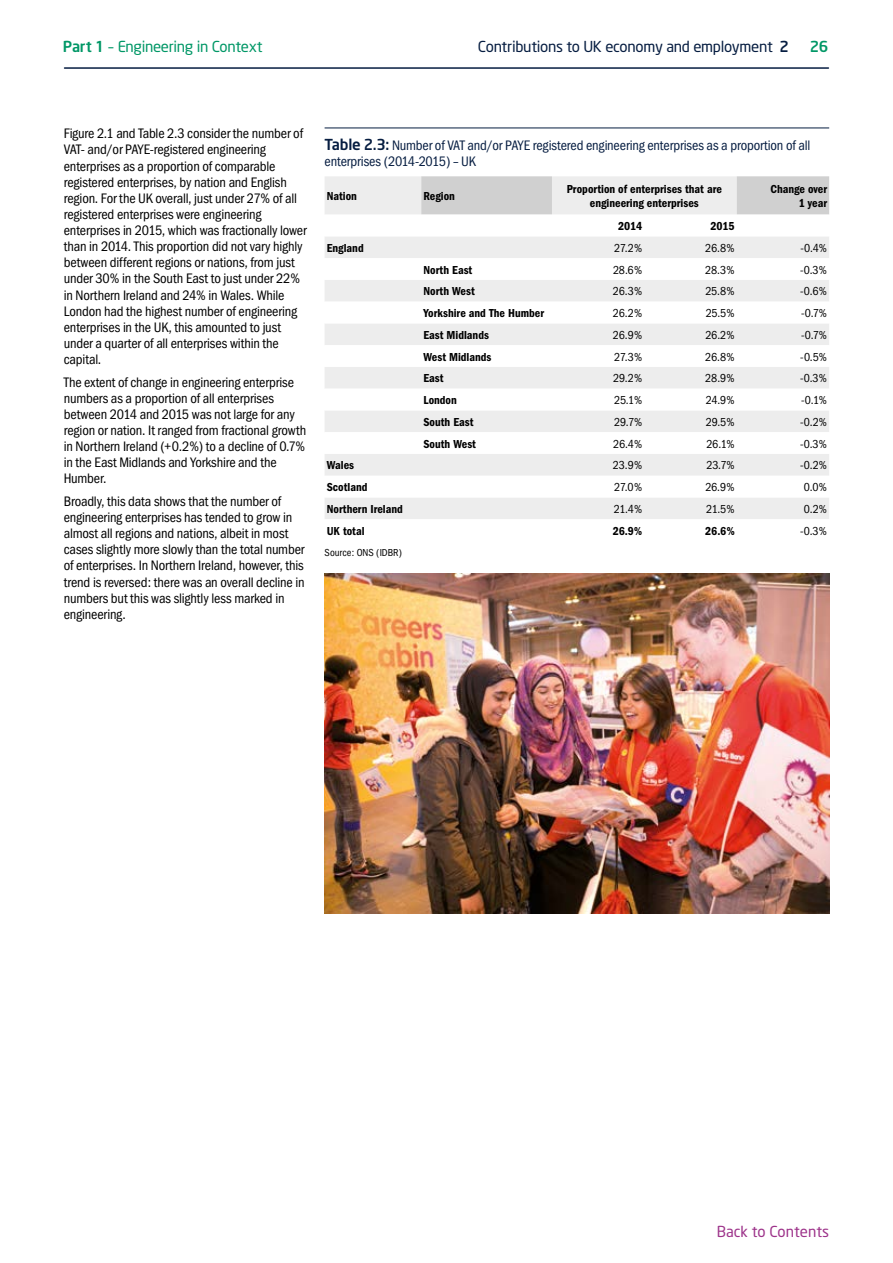
<style>
.page{position:relative;width:893px;height:1263px;background:#fff}
.page>*{position:absolute;margin:0;border:0;box-sizing:border-box;transform-origin:0 0}
.t1{font:15px "Neo Sans";letter-spacing:-.02em;color:#061d41}
.t2{font:15px "Neo Sans";letter-spacing:-.02em;color:#009766}
.t3{font:15px "Neo Sans";color:#9d338a}
.t4{font:500 15px "Neo Sans";color:#009766}
.main_text{font:condensed 14.25px/16.2px "Franklin Gothic";letter-spacing:-.01em;color:#000}
.fig_table_headers{font:condensed 14.25px/16.5px "Franklin Gothic";letter-spacing:-.01em;color:#061d41}
.table_body_RR{font:condensed 12px "Franklin Gothic";letter-spacing:-.02em;color:#000}
.table_body_RL{font:600 condensed 12px "Franklin Gothic";color:#000}
.table_headers_RL{font:600 condensed 12px/13.5px "Franklin Gothic";color:#000;text-align:center}
.table_headers_RR{font:600 condensed 12px/13.5px "Franklin Gothic";letter-spacing:-.005em;color:#000;text-align:right}
.table_headers_RR-2{font:condensed 12px "Franklin Gothic";color:#000}
.table_body_RR-2{font:600 condensed 12px "Franklin Gothic";color:#000}
.source{font:condensed 10.5px "Franklin Gothic";letter-spacing:-.005em;color:#000}
.s1{font-weight:500}
.s2{font-family:"Neo Sans";font-weight:500;font-stretch:normal;font-size:15px}
</style>
<div class="page">
<hr style="left:65px;top:67px;width:763px;height:2px;background:#061d41">
<hr style="left:325px;top:128px;width:504px;height:1px;background:#061d41">
<div style="left:325px;top:237px;width:504px;height:21px;background:#ededed"></div>
<svg style="left:325px;top:176px;width:504px;height:39px;background:#e0e0e0"></svg>
<svg style="left:325px;top:280px;width:504px;height:239px;fill:#ededed"></svg>
<img style="left:325px;top:573px;width:504px;height:340px">
<p class="t2" style="left:63px;top:37px;width:201px"><span class="s1">Part 1</span> – Engineering in Context</p>
<p class="t1" style="left:478px;top:37px;width:313px">Contributions to UK economy and employment <span class="s1">2</span></p>
<p class="t4" style="left:810px;top:40px;width:20px">26</p>
<p class="main_text" style="left:64px;top:126px;width:244px">Figure 2.1 and Table 2.3 consider the number of VAT- and/or PAYE-registered engineering enterprises as a proportion of comparable registered enterprises, by nation and English region. For the UK overall, just under 27% of all registered enterprises were engineering enterprises in 2015, which was fractionally lower than in 2014. This proportion did not vary highly between different regions or nations, from just under 30% in the South East to just under 22% in Northern Ireland and 24% in Wales. While London had the highest number of engineering enterprises in the UK, this amounted to just under a quarter of all enterprises within the capital.</p>
<p class="main_text" style="left:64px;top:374px;width:244px">The extent of change in engineering enterprise numbers as a proportion of all enterprises between 2014 and 2015 was not large for any region or nation. It ranged from fractional growth in Northern Ireland (+0.2%) to a decline of 0.7% in the East Midlands and Yorkshire and the Humber.</p>
<p class="main_text" style="left:64px;top:493px;width:242px">Broadly, this data shows that the number of engineering enterprises has tended to grow in almost all regions and nations, albeit in most cases slightly more slowly than the total number of enterprises. In Northern Ireland, however, this trend is reversed: there was an overall decline in numbers but this was slightly less marked in engineering.</p>
<p class="fig_table_headers" style="left:325px;top:137px;width:487px"><span class="s2">Table 2.3:</span> Number of VAT and/or PAYE registered engineering enterprises as a proportion of all enterprises (2014-2015) – UK</p>
<p class="table_headers_RR" style="left:327px;top:189px;width:32px">Nation</p>
<p class="table_headers_RL" style="left:423px;top:189px;width:33px">Region</p>
<p class="table_headers_RL" style="left:567px;top:183px;width:157px">Proportion of enterprises that are engineering enterprises</p>
<p class="table_headers_RR" style="left:770px;top:183px;width:58px">Change over<br>1 year</p>
<p class="table_headers_RR" style="left:618px;top:219px;width:26px">2014</p>
<p class="table_headers_RR" style="left:710px;top:219px;width:26px">2015</p>
<p class="table_headers_RL" style="left:327px;top:241px;width:39px">England</p>
<p class="table_headers_RR-2" style="left:614px;top:241px;width:30px">27.2%</p>
<p class="table_headers_RR-2" style="left:705px;top:241px;width:31px">26.8%</p>
<p class="table_headers_RR-2" style="left:800px;top:241px;width:28px">-0.4%</p>
<p class="table_body_RL" style="left:423px;top:263px;width:50px">North East</p>
<p class="table_body_RR" style="left:613px;top:263px;width:31px">28.6%</p>
<p class="table_body_RR" style="left:705px;top:263px;width:31px">28.3%</p>
<p class="table_body_RR" style="left:800px;top:263px;width:29px">-0.3%</p>
<p class="table_body_RL" style="left:423px;top:284px;width:53px">North West</p>
<p class="table_body_RR" style="left:613px;top:285px;width:31px">26.3%</p>
<p class="table_body_RR" style="left:705px;top:285px;width:31px">25.8%</p>
<p class="table_body_RR" style="left:800px;top:285px;width:28px">-0.6%</p>
<p class="table_body_RL" style="left:423px;top:306px;width:122px">Yorkshire and The Humber</p>
<p class="table_body_RR" style="left:613px;top:306px;width:31px">26.2%</p>
<p class="table_body_RR" style="left:706px;top:306px;width:30px">25.5%</p>
<p class="table_body_RR" style="left:801px;top:306px;width:28px">-0.7%</p>
<p class="table_body_RL" style="left:423px;top:328px;width:67px">East Midlands</p>
<p class="table_body_RR" style="left:613px;top:328px;width:31px">26.9%</p>
<p class="table_body_RR" style="left:705px;top:328px;width:31px">26.2%</p>
<p class="table_body_RR" style="left:801px;top:328px;width:28px">-0.7%</p>
<p class="table_body_RL" style="left:423px;top:350px;width:69px">West Midlands</p>
<p class="table_body_RR" style="left:614px;top:350px;width:30px">27.3%</p>
<p class="table_body_RR" style="left:705px;top:350px;width:31px">26.8%</p>
<p class="table_body_RR" style="left:800px;top:350px;width:28px">-0.5%</p>
<p class="table_body_RL" style="left:423px;top:371px;width:22px">East</p>
<p class="table_body_RR" style="left:613px;top:372px;width:31px">29.2%</p>
<p class="table_body_RR" style="left:705px;top:372px;width:31px">28.9%</p>
<p class="table_body_RR" style="left:800px;top:372px;width:29px">-0.3%</p>
<p class="table_body_RL" style="left:423px;top:393px;width:35px">London</p>
<p class="table_body_RR" style="left:614px;top:393px;width:30px">25.1%</p>
<p class="table_body_RR" style="left:706px;top:393px;width:30px">24.9%</p>
<p class="table_body_RR" style="left:801px;top:393px;width:27px">-0.1%</p>
<p class="table_body_RL" style="left:423px;top:415px;width:52px">South East</p>
<p class="table_body_RR" style="left:614px;top:415px;width:30px">29.7%</p>
<p class="table_body_RR" style="left:706px;top:415px;width:30px">29.5%</p>
<p class="table_body_RR" style="left:800px;top:415px;width:28px">-0.2%</p>
<p class="table_body_RL" style="left:423px;top:437px;width:54px">South West</p>
<p class="table_body_RR" style="left:613px;top:437px;width:30px">26.4%</p>
<p class="table_body_RR" style="left:706px;top:437px;width:30px">26.1%</p>
<p class="table_body_RR" style="left:800px;top:437px;width:29px">-0.3%</p>
<p class="table_body_RL" style="left:327px;top:458px;width:29px">Wales</p>
<p class="table_body_RR" style="left:613px;top:459px;width:31px">23.9%</p>
<p class="table_body_RR" style="left:706px;top:459px;width:30px">23.7%</p>
<p class="table_body_RR" style="left:800px;top:459px;width:28px">-0.2%</p>
<p class="table_body_RL" style="left:327px;top:480px;width:42px">Scotland</p>
<p class="table_body_RR" style="left:614px;top:480px;width:30px">27.0%</p>
<p class="table_body_RR" style="left:705px;top:480px;width:31px">26.9%</p>
<p class="table_body_RR" style="left:804px;top:480px;width:25px">0.0%</p>
<p class="table_body_RL" style="left:327px;top:502px;width:78px">Northern Ireland</p>
<p class="table_body_RR" style="left:614px;top:502px;width:30px">21.4%</p>
<p class="table_body_RR" style="left:706px;top:502px;width:30px">21.5%</p>
<p class="table_body_RR" style="left:804px;top:502px;width:25px">0.2%</p>
<p class="table_body_RL" style="left:327px;top:524px;width:39px">UK total</p>
<p class="table_body_RR-2" style="left:613px;top:524px;width:31px">26.9%</p>
<p class="table_body_RR-2" style="left:705px;top:524px;width:31px">26.6%</p>
<p class="table_body_RR" style="left:800px;top:524px;width:29px">-0.3%</p>
<p class="source" style="left:325px;top:546px;width:79px">Source: ONS (IDBR)</p>
<p class="t3" style="left:717px;top:1222px;width:114px">Back to Contents</p>
</div>
